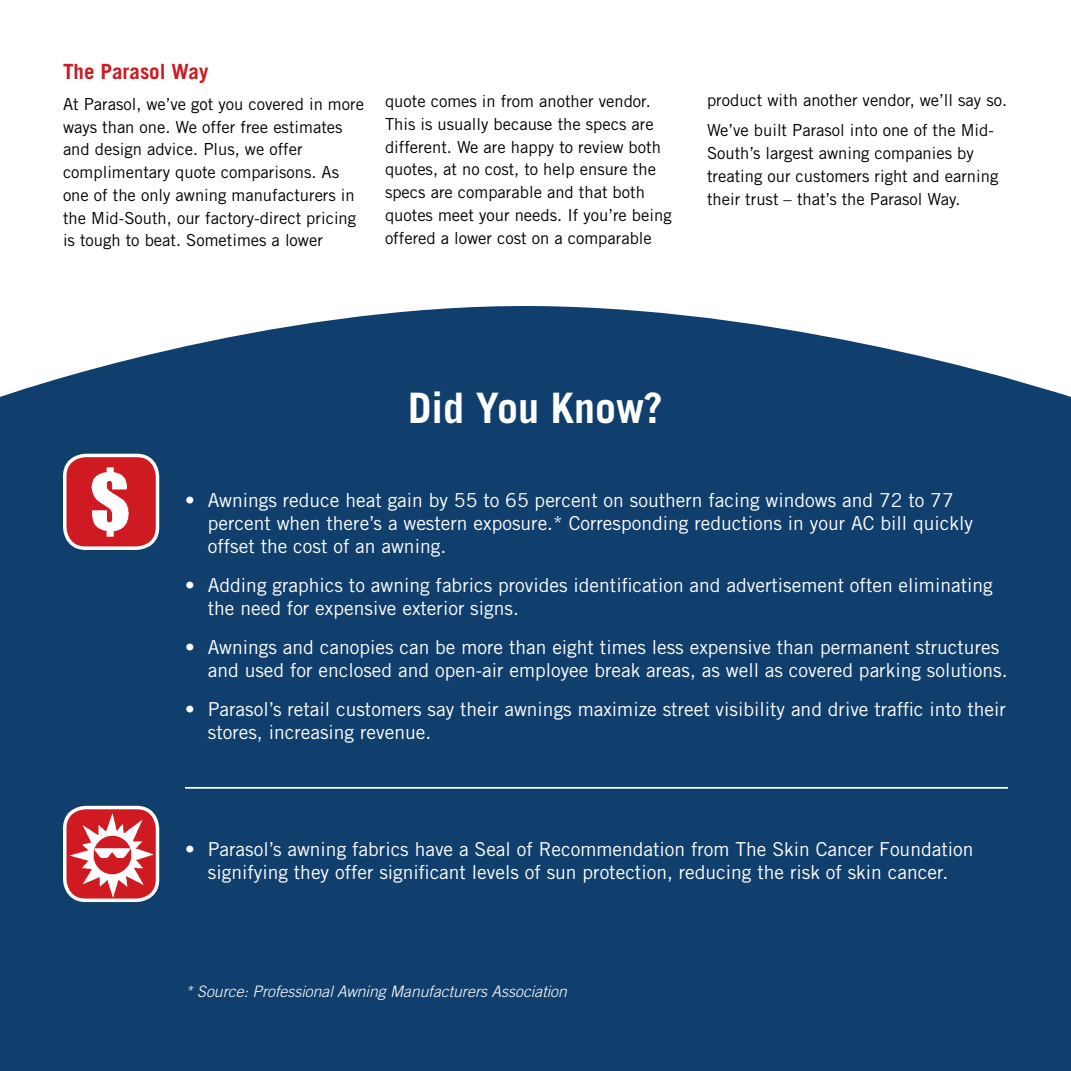
<style>
.page{position:relative;width:1071px;height:1071px;background:#fff}
.page>*{position:absolute;margin:0;border:0;box-sizing:border-box;transform-origin:0 0}
.t1{font:700 42px "Trade Gothic";color:#fff}
.t2{font:700 21px "Trade Gothic";color:#cf1a21}
.t3{font:19.25px/23.1px "Trade Gothic";color:#fff}
.t4{font:16.62px/22.8px "Trade Gothic";color:#000}
.t5{font:italic 300 15.75px "Trade Gothic";color:#fff}
</style>
<div class="page">
<div style="left:0;top:306px;width:1071px;height:765px;background:#113f6d"></div>
<img style="left:65px;top:455px;width:93px;height:93px;border-radius:21px">
<div style="left:63px;top:454px;width:96px;height:96px;border:4px solid #fff;border-radius:21px"></div>
<img style="left:65px;top:808px;width:93px;height:92px;border-radius:21px">
<div style="left:63px;top:806px;width:96px;height:96px;border:4px solid #fff;border-radius:21px"></div>
<hr style="left:185px;top:787px;width:823px;height:2px;background:#fff">
<p class="t2" style="left:63px;top:59px;width:147px">The Parasol Way</p>
<p class="t4" style="left:63px;top:92px;width:302px">At Parasol, we’ve got you covered in more ways than one. We offer free estimates and design advice. Plus, we offer complimentary quote comparisons. As one of the only awning manufacturers in the Mid-South, our factory-direct pricing is tough to beat. Sometimes a lower</p>
<p class="t4" style="left:385px;top:90px;width:288px">quote comes in from another vendor.<br>This is usually because the specs are different. We are happy to review both quotes, at no cost, to help ensure the specs are comparable and that both quotes meet your needs. If you’re being offered a lower cost on a comparable</p>
<p class="t4" style="left:707px;top:84px;width:302px;line-height:30.6px">product with another vendor, we’ll say so.<br>We’ve built Parasol into one of the Mid-</p>
<p class="t4" style="left:707px;top:142px;width:293px">South’s largest awning companies by treating our customers right and earning their trust – that’s the Parasol Way.</p>
<h1 class="t1" style="left:408px;top:382px;width:256px">Did You Know?</h1>
<p class="t3" style="left:208px;top:488px;width:767px;text-indent:-23px">• Awnings reduce heat gain by 55 to 65 percent on southern facing windows and 72 to 77 percent when there’s a western exposure.* Corresponding reductions in your AC bill quickly offset the cost of an awning.</p>
<p class="t3" style="left:208px;top:574px;width:786px;text-indent:-23px">• Adding graphics to awning fabrics provides identification and advertisement often eliminating the need for expensive exterior signs.</p>
<p class="t3" style="left:208px;top:635px;width:801px;text-indent:-23px">• Awnings and canopies can be more than eight times less expensive than permanent structures and used for enclosed and open-air employee break areas, as well as covered parking solutions.</p>
<p class="t3" style="left:208px;top:697px;width:800px;text-indent:-23px">• Parasol’s retail customers say their awnings maximize street visibility and drive traffic into their stores, increasing revenue.</p>
<p class="t3" style="left:185px;top:837px;width:790px;text-align:center">• Parasol’s awning fabrics have a Seal of Recommendation from The Skin Cancer Foundation signifying they offer significant levels of sun protection, reducing the risk of skin cancer.</p>
<p class="t5" style="left:185px;top:982px;width:383px">* Source: Professional Awning Manufacturers Association</p>
</div>
